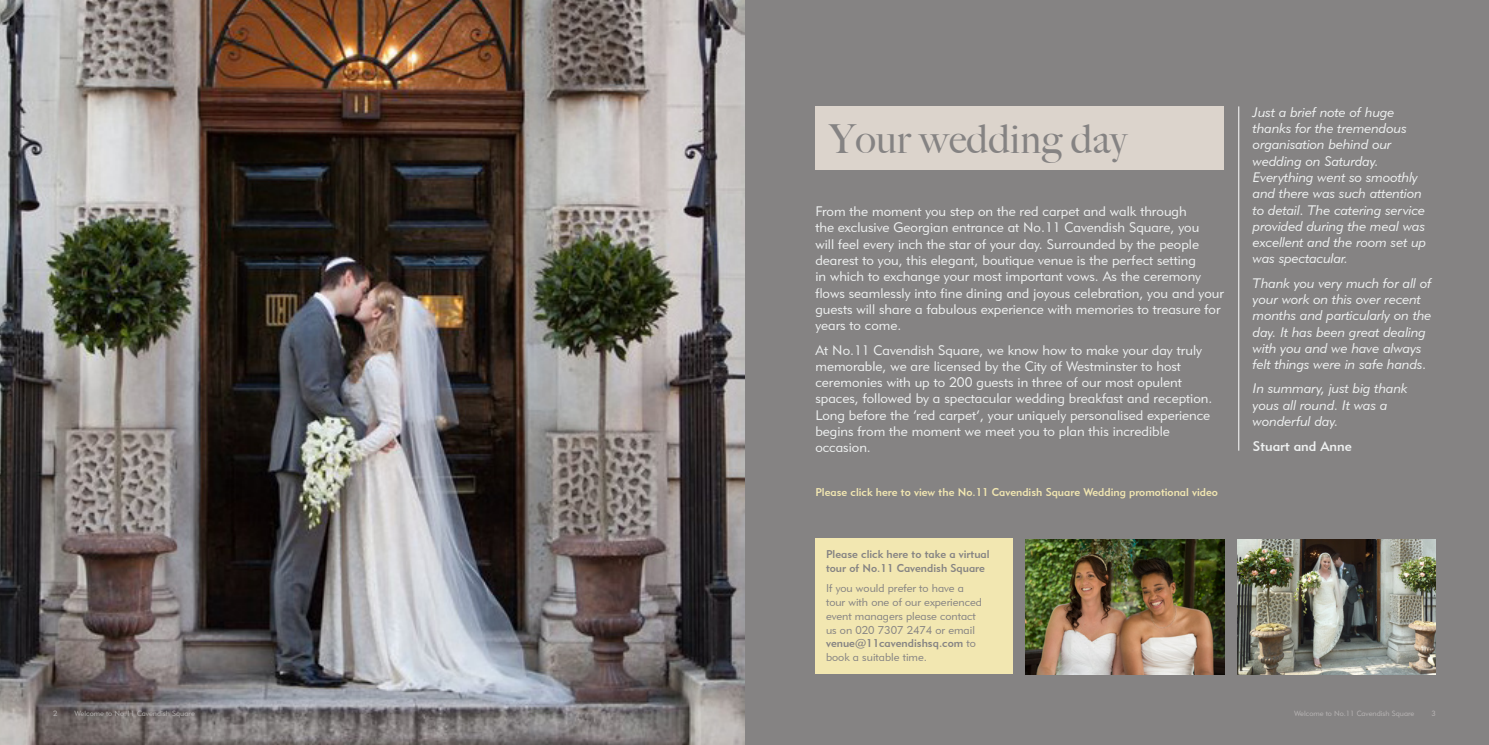
<style>
.page{position:relative;width:1489px;height:745px;background:#fff}
.page>*{position:absolute;margin:0;border:0;box-sizing:border-box;transform-origin:0 0}
.t1{font:500 40px "Big Caslon";color:#858383}
.intro_body{font:13.75px/16.2px "Geometric 415 BT Lite A";color:#eff1f1}
.quote{font:13.75px/16.2px "Geometric 415 BT Lite Italic A";color:#eff1f1}
.t2{font:13.75px "Geometric 415 BT Medium A";color:#eff1f1}
.intro_body-2{font:11.25px/13.8px "Geometric 415 BT Lite A";color:#858383}
.intro_body-3{font:11.25px "Geometric 415 BT Medium A";color:#f2e7b1}
.click_here{font:11.25px/13.8px "Geometric 415 BT Medium A";color:#858383}
.t3{font:7.5px "Geometric 415 BT Lite A";color:#b8b5b5}
.s1{font-family:"Geometric 415 BT Medium A"}
</style>
<div class="page">
<div style="left:734px;top:0;width:754px;height:744px;background:#858383"></div>
<img style="left:0;top:0;width:744px;height:744px">
<hr style="left:1238px;top:106px;width:1px;height:344px;background:#fff">
<div style="left:815px;top:106px;width:409px;height:64px;background:#dcd4cc"></div>
<img style="left:1025px;top:539px;width:199px;height:134px">
<img style="left:1237px;top:539px;width:198px;height:134px">
<div style="left:815px;top:538px;width:197px;height:135px;background:#f2e7b1"></div>
<h1 class="t1" style="left:829px;top:115px;width:299px">Your wedding day</h1>
<p class="intro_body" style="left:815px;top:203px;width:410px">From the moment you step on the red carpet and walk through<br>the exclusive Georgian entrance at No.11 Cavendish Square, you<br>will feel every inch the star of your day. Surrounded by the people dearest to you, this elegant, boutique venue is the perfect setting<br>in which to exchange your most important vows. As the ceremony flows seamlessly into fine dining and joyous celebration, you and your guests will share a fabulous experience with memories to treasure for years to come.</p>
<p class="intro_body" style="left:815px;top:341px;width:398px">At No.11 Cavendish Square, we know how to make your day truly memorable, we are licensed by the City of Westminster to host ceremonies with up to 200 guests in three of our most opulent spaces, followed by a spectacular wedding breakfast and reception.<br>Long before the ‘red carpet’, your uniquely personalised experience begins from the moment we meet you to plan this incredible occasion.</p>
<p class="intro_body-3" style="left:815px;top:485px;width:404px">Please click here to view the No.11 Cavendish Square Wedding promotional video</p>
<p class="click_here" style="left:826px;top:546px;width:165px">Please click here to take a virtual tour of No.11 Cavendish Square</p>
<p class="intro_body-2" style="left:826px;top:581px;width:157px">If you would prefer to have a tour with one of our experienced event managers please contact us on 020 7307 2474 or email <span class="s1">venue@11cavendishsq.com</span> to book a suitable time.</p>
<p class="quote" style="left:1252px;top:104px;width:175px">Just a brief note of huge thanks for the tremendous organisation behind our wedding on Saturday.<br>Everything went so smoothly and there was such attention to detail. The catering service provided during the meal was excellent and the room set up was spectacular.</p>
<p class="quote" style="left:1252px;top:274px;width:180px">Thank you very much for all of your work on this over recent months and particularly on the day. It has been great dealing with you and we have always felt things were in safe hands.</p>
<p class="quote" style="left:1252px;top:380px;width:156px">In summary, just big thank yous all round. It was a wonderful day.</p>
<p class="t2" style="left:1252px;top:437px;width:100px">Stuart and Anne</p>
<p class="t3" style="left:1293px;top:707px;width:122px">Welcome to No.11 Cavendish Square</p>
<p class="t3" style="left:1431px;top:708px;width:6px">33</p>
<p class="t3" style="left:53px;top:708px;width:6px">2</p>
<p class="t3" style="left:74px;top:708px;width:122px">Welcome to No.11 Cavendish Square</p>
<p class="t3" style="left:1293px;top:708px;width:122px">Welcome to No.11 Cavendish Square</p>
</div>
